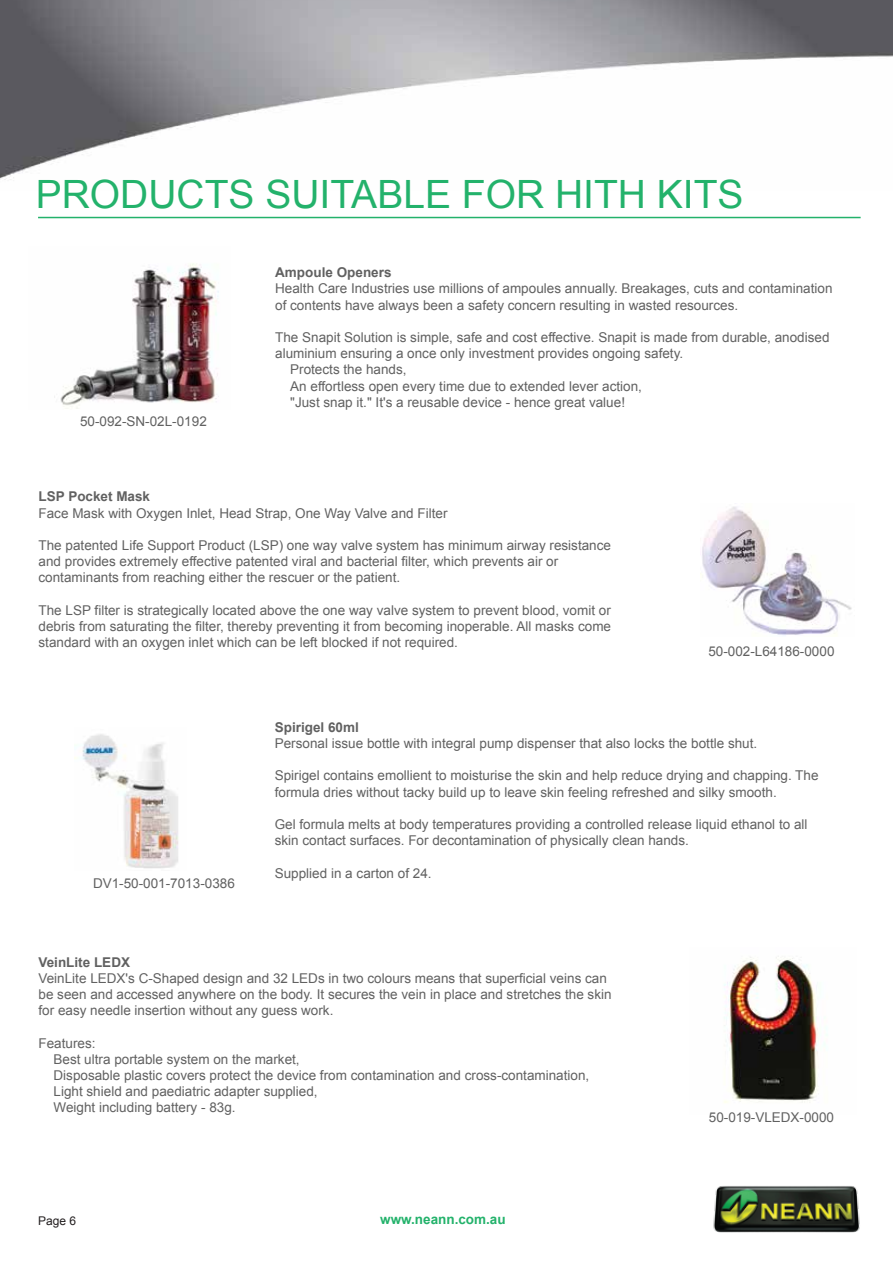
<style>
.page{position:relative;width:893px;height:1263px;background:#fff}
.page>*{position:absolute;margin:0;border:0;box-sizing:border-box;transform-origin:0 0}
.t1{font:39px "Arial";color:#23b26b}
.t2{font:13.5px/16.2px "Arial";color:#616161}
.t3{font:700 13.5px "Arial";color:#616161}
.t4{font:700 13.5px "Arial";color:#23b26b}
.t5{font:12px "Arial";color:#231f20}
</style>
<div class="page">
<img style="left:713px;top:1186px;width:147px;height:47px">
<hr style="left:38px;top:217px;width:823px;height:1px;background:#23b26b">
<img style="left:54px;top:263px;width:165px;height:146px">
<img style="left:724px;top:956px;width:103px;height:147px">
<img style="left:700px;top:506px;width:152px;height:129px">
<img style="left:74px;top:734px;width:105px;height:135px">
<img style="left:0;top:0;width:893px;height:180px">
<h1 class="t1" style="left:36px;top:169px;width:709px">PRODUCTS SUITABLE FOR HITH KITS</h1>
<p class="t2" style="left:80px;top:414px;width:128px">50-092-SN-02L-0192</p>
<p class="t3" style="left:275px;top:263px;width:118px">Ampoule Openers</p>
<p class="t2" style="left:275px;top:281px;width:559px">Health Care Industries use millions of ampoules annually. Breakages, cuts and contamination of contents have always been a safety concern resulting in wasted resources.</p>
<p class="t2" style="left:275px;top:329px;width:556px">The Snapit Solution is simple, safe and cost effective. Snapit is made from durable, anodised</p>
<p class="t2" style="left:275px;top:345px;width:409px">aluminium ensuring a once only investment provides ongoing safety.</p>
<p class="t2" style="left:290px;top:362px;width:118px">Protects the hands,</p>
<p class="t2" style="left:290px;top:378px;width:353px">An effortless open every time due to extended lever action,</p>
<p class="t2" style="left:290px;top:394px;width:336px">"Just snap it." It's a reusable device - hence great value!</p>
<p class="t3" style="left:39px;top:488px;width:113px">LSP Pocket Mask</p>
<p class="t2" style="left:39px;top:505px;width:410px">Face Mask with Oxygen Inlet, Head Strap, One Way Valve and Filter</p>
<p class="t2" style="left:39px;top:537px;width:574px">The patented Life Support Product (LSP) one way valve system has minimum airway resistance and provides extremely effective patented viral and bacterial filter, which prevents air or contaminants from reaching either the rescuer or the patient.</p>
<p class="t2" style="left:39px;top:602px;width:574px;text-align:justify">The LSP filter is strategically located above the one way valve system to prevent blood, vomit or debris from saturating the filter, thereby preventing it from becoming inoperable. All masks come standard with an oxygen inlet which can be left blocked if not required.</p>
<p class="t2" style="left:708px;top:644px;width:128px">50-002-L64186-0000</p>
<p class="t2" style="left:93px;top:875px;width:143px">DV1-50-001-7013-0386</p>
<p class="t3" style="left:275px;top:718px;width:86px">Spirigel 60ml</p>
<p class="t2" style="left:275px;top:735px;width:484px">Personal issue bottle with integral pump dispenser that also locks the bottle shut.</p>
<p class="t2" style="left:275px;top:768px;width:545px">Spirigel contains emollient to moisturise the skin and help reduce drying and chapping. The formula dries without tacky build up to leave skin feeling refreshed and silky smooth.</p>
<p class="t2" style="left:275px;top:816px;width:534px">Gel formula melts at body temperatures providing a controlled release liquid ethanol to all skin contact surfaces. For decontamination of physically clean hands.</p>
<p class="t2" style="left:275px;top:865px;width:158px">Supplied in a carton of 24.</p>
<p class="t3" style="left:39px;top:953px;width:93px">VeinLite LEDX</p>
<p class="t2" style="left:39px;top:970px;width:575px">VeinLite LEDX's C-Shaped design and 32 LEDs in two colours means that superficial veins can be seen and accessed anywhere on the body. It secures the vein in place and stretches the skin for easy needle insertion without any guess work.</p>
<p class="t2" style="left:54px;top:1035px;width:537px;text-indent:-15px">Features:<br>Best ultra portable system on the market,<br>Disposable plastic covers protect the device from contamination and cross-contamination, Light shield and paediatric adapter supplied,<br>Weight including battery - 83g.</p>
<p class="t5" style="left:38px;top:1213px;width:40px">Page 6</p>
<p class="t4" style="left:380px;top:1210px;width:127px">www.neann.com.au</p>
<p class="t2" style="left:709px;top:1110px;width:127px">50-019-VLEDX-0000</p>
</div>
